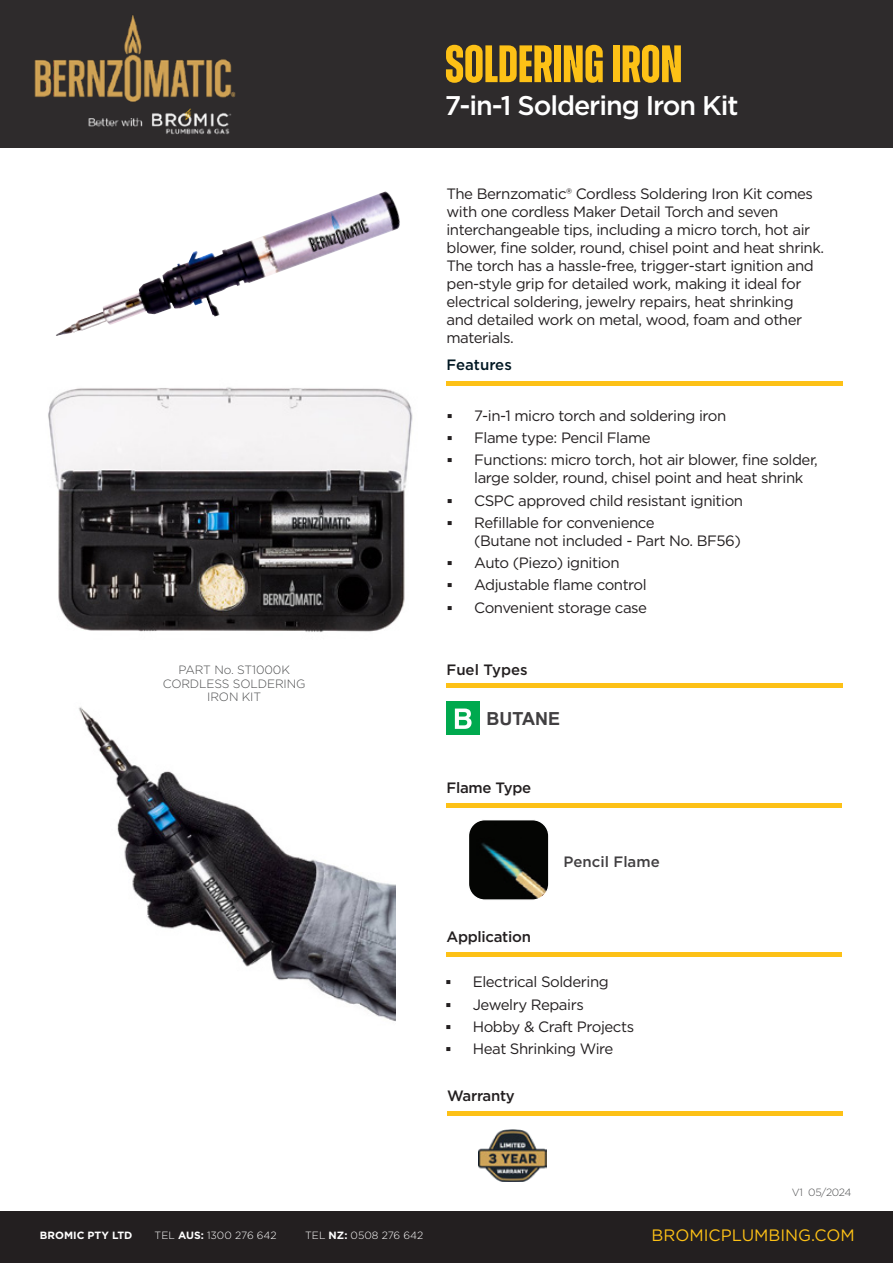
<style>
.page{position:relative;width:893px;height:1263px;background:#fff}
.page>*{position:absolute;margin:0;border:0;box-sizing:border-box;transform-origin:0 0}
.Title_in_yellow{font:700 52.5px "Zuume";color:#fdc116}
.Title_in_yellow-2{font:500 27px "Gotham";letter-spacing:-.04em;color:#fff}
.t1{font:700 18px "Arial";color:#413f41}
.t2{font:16.5px "Gotham";color:#fdc116}
.Product_paragraph{font:15px/18px "Gotham";letter-spacing:-.03em;color:#231f20}
.Product_name-warranty{font:500 15px "Gotham";letter-spacing:-.02em;color:#231f20}
.t3{font:500 15px "Gotham";color:#413f41}
.Product_name-warranty-2{font:500 15px "Gotham";color:#231f20}
.t4{font:500 15px "Gotham";color:#001722}
.Product_name_small{font:300 12px/13.5px "Gotham";letter-spacing:-.01em;color:#4b4c4d;text-align:center}
.t5{font:300 10.5px "Gotham";color:#fff}
.t6{font:700 10.5px "Gotham";color:#fff}
.t7{font:300 10.5px "Gotham";letter-spacing:-.03em;color:#4b4c4d}
.s1{font-family:"Arial";font-weight:700}
.s2{font-weight:700}
</style>
<div class="page">
<div style="left:0;top:0;width:893px;height:148px;background:#2e2b2c"></div>
<img style="left:78px;top:707px;width:318px;height:315px">
<img style="left:34px;top:15px;width:202px;height:120px">
<div style="left:0;top:1211px;width:893px;height:52px;background:#231f20"></div>
<div style="left:446px;top:381px;width:397px;height:5px;background:#fdc116"></div>
<div style="left:446px;top:952px;width:396px;height:5px;background:#fdc116"></div>
<div style="left:446px;top:803px;width:396px;height:5px;background:#fdc116"></div>
<hr style="left:447px;top:1112px;width:396px;height:4px;background:#fdc116">
<img style="left:479px;top:1130px;width:67px;height:51px">
<img style="left:470px;top:821px;width:77px;height:78px">
<div style="left:468px;top:819px;width:81px;height:82px;border:1px solid #fff;border-radius:16px"></div>
<hr style="left:446px;top:683px;width:397px;height:4px;background:#fdc116">
<div style="left:446px;top:702px;width:34px;height:33px;background:#00a94e"></div>
<svg style="left:455px;top:708px;width:17px;height:21px"></svg>
<img style="left:164px;top:230px;width:115px;height:44px">
<img style="left:48px;top:387px;width:365px;height:246px">
<p class="Title_in_yellow" style="left:445px;top:36px;width:239px">SOLDERING IRON</p>
<p class="Title_in_yellow-2" style="left:445px;top:87px;width:295px">7-in-1 Soldering Iron Kit</p>
<p class="Product_paragraph" style="left:446px;top:184px;width:379px">The Bernzomatic® Cordless Soldering Iron Kit comes with one cordless Maker Detail Torch and seven interchangeable tips, including a micro torch, hot air blower, fine solder, round, chisel point and heat shrink.<br>The torch has a hassle-free, trigger-start ignition and pen-style grip for detailed work, making it ideal for electrical soldering, jewelry repairs, heat shrinking and detailed work on metal, wood, foam and other materials.</p>
<p class="t4" style="left:446px;top:355px;width:67px">Features</p>
<p class="Product_paragraph" style="left:447px;top:406px;width:281px"><span class="s1">▪</span> 7-in-1 micro torch and soldering iron</p>
<p class="Product_paragraph" style="left:447px;top:428px;width:205px"><span class="s1">▪</span> Flame type: Pencil Flame</p>
<p class="Product_paragraph" style="left:474px;top:451px;width:345px;text-indent:-27px"><span class="s1">▪</span> Functions: micro torch, hot air blower, fine solder, large solder, round, chisel point and heat shrink</p>
<p class="Product_paragraph" style="left:447px;top:491px;width:297px"><span class="s1">▪</span> CSPC approved child resistant ignition</p>
<p class="Product_paragraph" style="left:474px;top:513px;width:268px;text-indent:-27px"><span class="s1">▪</span> Refillable for convenience<br>(Butane not included - Part No. BF56)</p>
<p class="Product_paragraph" style="left:447px;top:553px;width:174px"><span class="s1">▪</span> Auto (Piezo) ignition</p>
<p class="Product_paragraph" style="left:447px;top:576px;width:201px"><span class="s1">▪</span> Adjustable flame control</p>
<p class="Product_paragraph" style="left:447px;top:598px;width:201px"><span class="s1">▪</span> Convenient storage case</p>
<p class="Product_name_small" style="left:163px;top:663px;width:144px">PART No. ST1000K<br>CORDLESS SOLDERING<br>IRON KIT</p>
<p class="Product_name-warranty-2" style="left:446px;top:660px;width:83px">Fuel Types</p>
<p class="t1" style="left:486px;top:706px;width:75px">BUTANE</p>
<p class="Product_name-warranty" style="left:446px;top:778px;width:86px">Flame Type</p>
<p class="Product_name-warranty" style="left:446px;top:927px;width:86px">Application</p>
<p class="t3" style="left:563px;top:852px;width:98px">Pencil Flame</p>
<p class="Product_paragraph" style="left:446px;top:973px;width:164px"><span class="s1">▪</span> Electrical Soldering</p>
<p class="Product_paragraph" style="left:446px;top:995px;width:140px"><span class="s1">▪</span> Jewelry Repairs</p>
<p class="Product_paragraph" style="left:446px;top:1017px;width:190px"><span class="s1">▪</span> Hobby &amp; Craft Projects</p>
<p class="Product_paragraph" style="left:446px;top:1039px;width:169px"><span class="s1">▪</span> Heat Shrinking Wire</p>
<p class="Product_name-warranty" style="left:447px;top:1086px;width:69px">Warranty</p>
<p class="t7" style="left:792px;top:1185px;width:61px">V1 05/2024</p>
<p class="t6" style="left:40px;top:1228px;width:94px">BROMIC PTY LTD</p>
<p class="t5" style="left:155px;top:1228px;width:124px">TEL <span class="s2">AUS:</span> 1300 276 642</p>
<p class="t5" style="left:305px;top:1228px;width:120px">TEL <span class="s2">NZ:</span> 0508 276 642</p>
<p class="t2" style="left:652px;top:1225px;width:205px">BROMICPLUMBING.COM</p>
</div>
